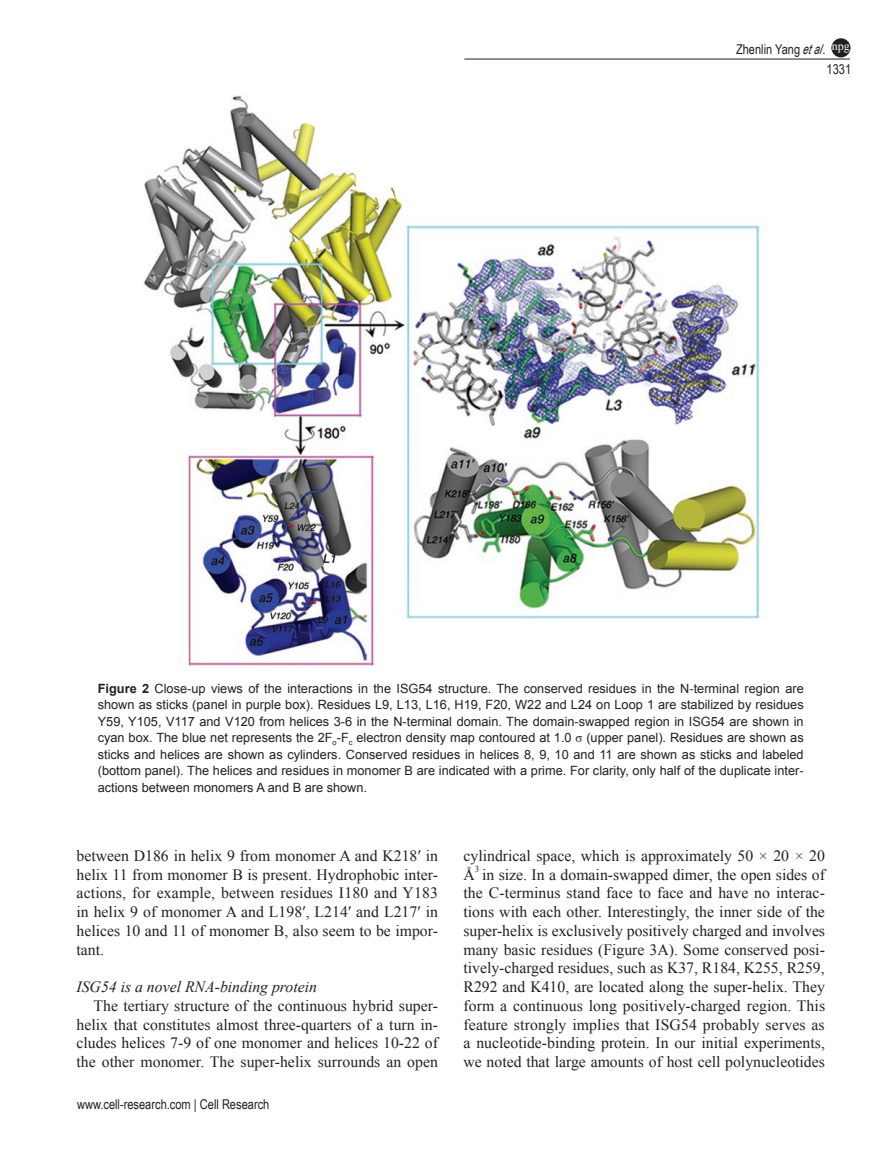
<style>
.page{position:relative;width:893px;height:1170px;background:#fff}
.page>*{position:absolute;margin:0;border:0;box-sizing:border-box;transform-origin:0 0}
.t1{font:15.75px/18.8px "Times New Roman";color:#231f20;text-align:justify}
.t2{font:italic 15.75px "Times New Roman";color:#231f20}
.t3{font:13.5px "Arial Narrow";color:#231f20}
.t4{font:12.75px/16.5px "Arial";color:#231f20;text-align:justify}
.t5{font:12px "Times New Roman";color:#fff}
.t6{font:9.15px "Times New Roman";color:#231f20}
.s1{font-family:"Arial";font-style:italic}
.s2{font-weight:700}
.s3{font-family:"Times New Roman"}
</style>
<div class="page">
<hr style="left:464px;top:59px;width:386px;height:1px;background:#231f20">
<div style="left:832px;top:39px;width:18px;height:18px;background:#231f20;border-radius:50%"></div>
<div style="left:831px;top:38px;width:19px;height:19px;border:2px solid #231f20;border-radius:50%"></div>
<img style="left:143px;top:95px;width:618px;height:571px">
<p class="t5" style="left:832px;top:38px;width:19px">npg</p>
<p class="t3" style="left:736px;top:40px;width:91px">Zhenlin Yang <span class="s1">etal</span>.</p>
<p class="t3" style="left:826px;top:59px;width:26px">1331</p>
<p class="t4" style="left:98px;top:680px;width:708px"><span class="s2">Figure 2</span> Close-up views of the interactions in the ISG54 structure. The conserved residues in the N-terminal region are shown as sticks (panel in purple box). Residues L9, L13, L16, H19, F20, W22 and L24 on Loop 1 are stabilized by residues Y59, Y105, V117 and V120 from helices 3-6 in the N-terminal domain. The domain-swapped region in ISG54 are shown in cyan box. The blue net represents the 2F<sub>o</sub>-F<sub>c</sub> electron density map contoured at 1.0 <span class="s3">σ</span> (upper panel). Residues are shown as sticks and helices are shown as cylinders. Conserved residues in helices 8, 9, 10 and 11 are shown as sticks and labeled (bottom panel). The helices and residues in monomer B are indicated with a prime. For clarity, only half of the duplicate inter&shy;actions between monomers A and B are shown.</p>
<p class="t1" style="left:77px;top:845px;width:363px">between D186 in helix 9 from monomer A and K218′ in helix 11 from monomer B is present. Hydrophobic inter&shy;actions, for example, between residues I180 and Y183 in helix 9 of monomer A and L198′, L214′ and L217′ in helices 10 and 11 of monomer B, also seem to be impor&shy;tant.</p>
<p class="t2" style="left:77px;top:975px;width:242px">ISG54 is a novel RNA-binding protein</p>
<p class="t1" style="left:77px;top:995px;width:363px;text-indent:17px">The tertiary structure of the continuous hybrid super&shy;helix that constitutes almost three-quarters of a turn in&shy;cludes helices 7-9 of one monomer and helices 10-22 of the other monomer. The super-helix surrounds an open</p>
<p class="t3" style="left:77px;top:1094px;width:194px">www.cell-research.com | Cell Research</p>
<p class="t1" style="left:463px;top:845px;width:363px">cylindrical space, which is approximately 50 × 20 × 20<br>Å</p>
<p class="t6" style="left:475px;top:862px;width:6px">3</p>
<p class="t1" style="left:463px;top:864px;width:363px;text-indent:19px">in size. In a domain-swapped dimer, the open sides of the C-terminus stand face to face and have no interac&shy;tions with each other. Interestingly, the inner side of the super-helix is exclusively positively charged and involves many basic residues (Figure 3A). Some conserved posi&shy;tively-charged residues, such as K37, R184, K255, R259, R292 and K410, are located along the super-helix. They form a continuous long positively-charged region. This feature strongly implies that ISG54 probably serves as a nucleotide-binding protein. In our initial experiments, we noted that large amounts of host cell polynucleotides</p>
</div>
